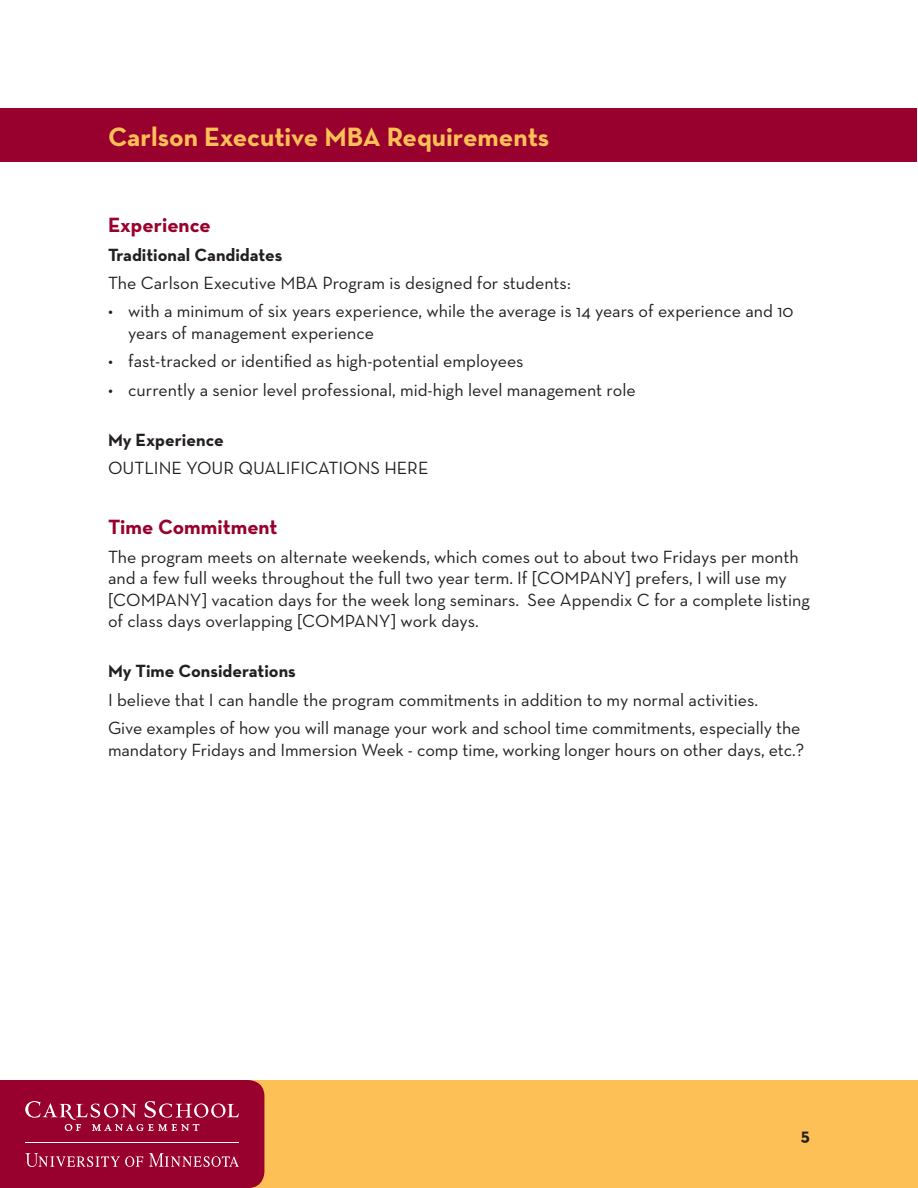
<style>
.page{position:relative;width:918px;height:1188px;background:#fff}
.page>*{position:absolute;margin:0;border:0;box-sizing:border-box;transform-origin:0 0}
.t1{font:700 27px "Neutraface Text";color:#fdc056}
.t2{font:700 21px "Neutraface Text";color:#98012d}
.t3{font:18px/21.6px "Neutraface Text";color:#231f20}
.t4{font:700 18px "Neutraface Text";color:#231f20}
</style>
<div class="page">
<div style="left:0;top:1080px;width:918px;height:108px;background:#fdc056"></div>
<svg style="left:0;top:1080px;width:264px;height:108px;background:#9f123a"></svg>
<div style="left:1px;top:108px;width:916px;height:54px;background:#98012d"></div>
<h1 class="t1" style="left:108px;top:119px;width:443px">Carlson Executive MBA Requirements</h1>
<p class="t2" style="left:108px;top:212px;width:104px">Experience</p>
<p class="t4" style="left:108px;top:243px;width:176px">Traditional Candidates</p>
<p class="t3" style="left:108px;top:272px;width:464px">The Carlson Executive MBA Program is designed for students:</p>
<p class="t3" style="left:128px;top:300px;width:667px;text-indent:-20px">• with a minimum of six years experience, while the average is 14 years of experience and 10 years of management experience</p>
<p class="t3" style="left:108px;top:350px;width:417px">• fast-tracked or identified as high-potential employees</p>
<p class="t3" style="left:108px;top:379px;width:529px">• currently a senior level professional, mid-high level management role</p>
<p class="t4" style="left:108px;top:428px;width:117px">My Experience</p>
<p class="t3" style="left:108px;top:457px;width:322px">OUTLINE YOUR QUALIFICATIONS HERE</p>
<p class="t2" style="left:108px;top:514px;width:171px">Time Commitment</p>
<p class="t3" style="left:108px;top:545px;width:703px">The program meets on alternate weekends, which comes out to about two Fridays per month and a few full weeks throughout the full two year term. If [COMPANY] prefers, I will use my [COMPANY] vacation days for the week long seminars. See Appendix C for a complete listing of class days overlapping [COMPANY] work days.</p>
<p class="t4" style="left:108px;top:660px;width:189px">My Time Considerations</p>
<p class="t3" style="left:108px;top:685px;width:694px;line-height:28.3px">I believe that I can handle the program commitments in addition to my normal activities.<br>Give examples of how you will manage your work and school time commitments, especially the</p>
<p class="t3" style="left:108px;top:739px;width:698px">mandatory Fridays and Immersion Week - comp time, working longer hours on other days, etc.?</p>
<p class="t4" style="left:801px;top:1123px;width:11px">5</p>
</div>
